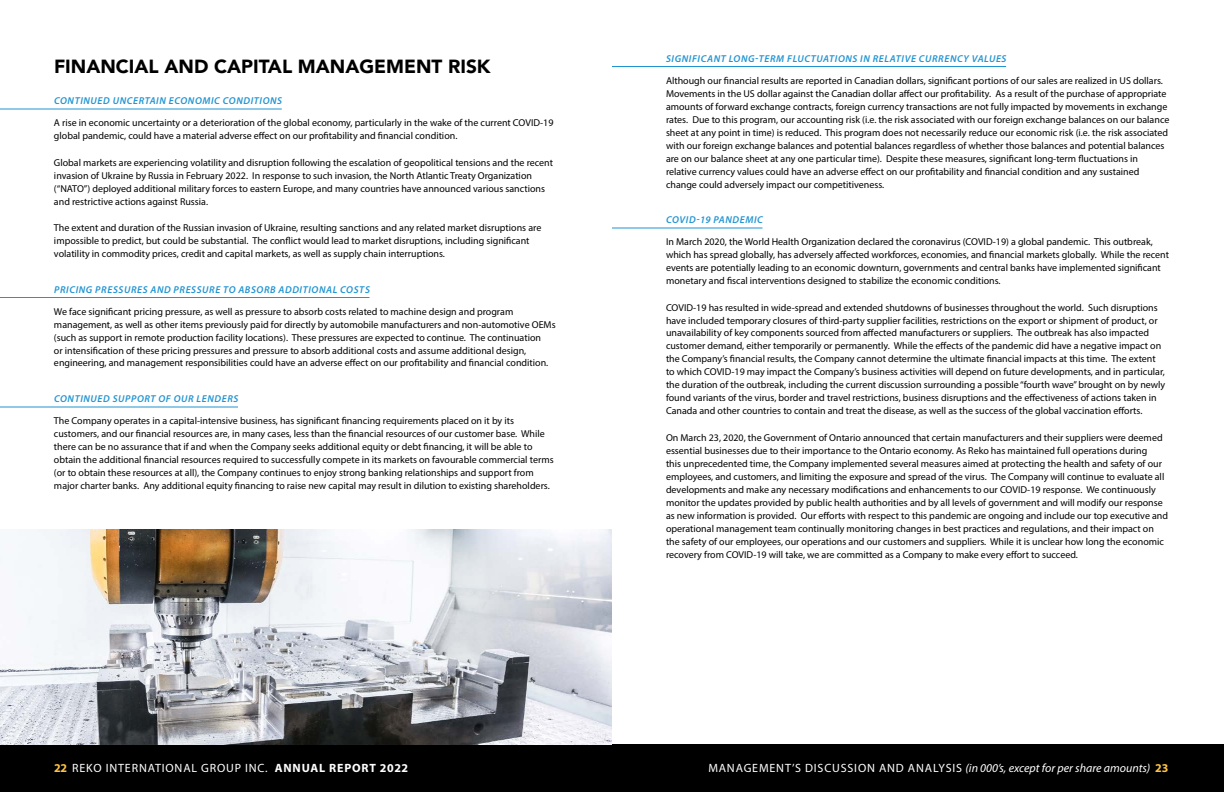
<style>
.page{position:relative;width:1224px;height:792px;background:#fff}
.page>*{position:absolute;margin:0;border:0;box-sizing:border-box;transform-origin:0 0}
.t1{font:900 19px "Avenir";color:#000}
.t2{font:italic 12px "Myriad Pro";color:#fff}
.t3{font:12px "Myriad Pro";letter-spacing:.07em;color:#fff}
.t4{font:10px/13px "Myriad Pro";color:#000}
.t5{font:italic 600 10px "Myriad Pro";letter-spacing:.06em;color:#2194d2}
.s1{font-weight:700;color:#fec341}
.s2{font-weight:700}
.s3{font-style:normal}
.s4{font-weight:700;font-style:normal;color:#fec341}
</style>
<div class="page">
<div style="left:0;top:744px;width:1224px;height:48px;background:#000"></div>
<hr style="left:0;top:108px;width:282px;height:2px;background:#2194d2">
<hr style="left:0;top:297px;width:370px;height:1px;background:#2194d2">
<hr style="left:0;top:406px;width:238px;height:2px;background:#2194d2">
<hr style="left:612px;top:66px;width:394px;height:1px;background:#2194d2">
<hr style="left:612px;top:228px;width:150px;height:1px;background:#2194d2">
<img style="left:0;top:529px;width:612px;height:216px">
<h1 class="t1" style="left:54px;top:50px;width:438px">FINANCIAL AND CAPITAL MANAGEMENT RISK</h1>
<p class="t5" style="left:54px;top:94px;width:230px">CONTINUED UNCERTAIN ECONOMIC CONDITIONS</p>
<p class="t4" style="left:54px;top:116px;width:501px">A rise in economic uncertainty or a deterioration of the global economy, particularly in the wake of the current COVID-19 global pandemic, could have a material adverse effect on our profitability and financial condition.</p>
<p class="t4" style="left:54px;top:155px;width:501px">Global markets are experiencing volatility and disruption following the escalation of geopolitical tensions and the recent invasion of Ukraine by Russia in February 2022. In response to such invasion, the North Atlantic Treaty Organization (“NATO”) deployed additional military forces to eastern Europe, and many countries have announced various sanctions and restrictive actions against Russia.</p>
<p class="t4" style="left:54px;top:221px;width:489px">The extent and duration of the Russian invasion of Ukraine, resulting sanctions and any related market disruptions are impossible to predict, but could be substantial. The conflict would lead to market disruptions, including significant volatility in commodity prices, credit and capital markets, as well as supply chain interruptions.</p>
<p class="t5" style="left:54px;top:283px;width:317px">PRICING PRESSURES AND PRESSURE TO ABSORB ADDITIONAL COSTS</p>
<p class="t4" style="left:54px;top:304px;width:503px">We face significant pricing pressure, as well as pressure to absorb costs related to machine design and program management, as well as other items previously paid for directly by automobile manufacturers and non-automotive OEMs (such as support in remote production facility locations). These pressures are expected to continue. The continuation<br>or intensification of these pricing pressures and pressure to absorb additional costs and assume additional design, engineering, and management responsibilities could have an adverse effect on our profitability and financial condition.</p>
<p class="t5" style="left:54px;top:392px;width:186px">CONTINUED SUPPORT OF OUR LENDERS</p>
<p class="t4" style="left:54px;top:414px;width:501px">The Company operates in a capital-intensive business, has significant financing requirements placed on it by its customers, and our financial resources are, in many cases, less than the financial resources of our customer base. While there can be no assurance that if and when the Company seeks additional equity or debt financing, it will be able to obtain the additional financial resources required to successfully compete in its markets on favourable commercial terms (or to obtain these resources at all), the Company continues to enjoy strong banking relationships and support from major charter banks. Any additional equity financing to raise new capital may result in dilution to existing shareholders.</p>
<p class="t5" style="left:666px;top:52px;width:342px">SIGNIFICANT LONG-TERM FLUCTUATIONS IN RELATIVE CURRENCY VALUES</p>
<p class="t4" style="left:666px;top:73px;width:505px">Although our financial results are reported in Canadian dollars, significant portions of our sales are realized in US dollars.<br>Movements in the US dollar against the Canadian dollar affect our profitability. As a result of the purchase of appropriate amounts of forward exchange contracts, foreign currency transactions are not fully impacted by movements in exchange rates. Due to this program, our accounting risk (i.e. the risk associated with our foreign exchange balances on our balance sheet at any point in time) is reduced. This program does not necessarily reduce our economic risk (i.e. the risk associated with our foreign exchange balances and potential balances regardless of whether those balances and potential balances are on our balance sheet at any one particular time). Despite these measures, significant long-term fluctuations in relative currency values could have an adverse effect on our profitability and financial condition and any sustained change could adversely impact our competitiveness.</p>
<p class="t5" style="left:666px;top:213px;width:98px">COVID-19 PANDEMIC</p>
<p class="t4" style="left:666px;top:235px;width:505px">In March 2020, the World Health Organization declared the coronavirus (COVID-19) a global pandemic. This outbreak, which has spread globally, has adversely affected workforces, economies, and financial markets globally. While the recent events are potentially leading to an economic downturn, governments and central banks have implemented significant monetary and fiscal interventions designed to stabilize the economic conditions.</p>
<p class="t4" style="left:666px;top:300px;width:501px">COVID-19 has resulted in wide-spread and extended shutdowns of businesses throughout the world. Such disruptions have included temporary closures of third-party supplier facilities, restrictions on the export or shipment of product, or unavailability of key components sourced from affected manufacturers or suppliers. The outbreak has also impacted customer demand, either temporarily or permanently. While the effects of the pandemic did have a negative impact on the Company’s financial results, the Company cannot determine the ultimate financial impacts at this time. The extent to which COVID-19 may impact the Company’s business activities will depend on future developments, and in particular, the duration of the outbreak, including the current discussion surrounding a possible “fourth wave” brought on by newly found variants of the virus, border and travel restrictions, business disruptions and the effectiveness of actions taken in Canada and other countries to contain and treat the disease, as well as the success of the global vaccination efforts.</p>
<p class="t4" style="left:666px;top:431px;width:504px">On March 23, 2020, the Government of Ontario announced that certain manufacturers and their suppliers were deemed essential businesses due to their importance to the Ontario economy. As Reko has maintained full operations during<br>this unprecedented time, the Company implemented several measures aimed at protecting the health and safety of our employees, and customers, and limiting the exposure and spread of the virus. The Company will continue to evaluate all developments and make any necessary modifications and enhancements to our COVID-19 response. We continuously monitor the updates provided by public health authorities and by all levels of government and will modify our response as new information is provided. Our efforts with respect to this pandemic are ongoing and include our top executive and operational management team continually monitoring changes in best practices and regulations, and their impact on the safety of our employees, our operations and our customers and suppliers. While it is unclear how long the economic recovery from COVID-19 will take, we are committed as a Company to make every effort to succeed.</p>
<p class="t3" style="left:54px;top:761px;width:356px"><span class="s1">22</span> REKO INTERNATIONAL GROUP INC. <span class="s2">ANNUAL REPORT 2022</span></p>
<p class="t2" style="left:708px;top:761px;width:462px"><span class="s3">MANAGEMENT’S DISCUSSION AND ANALYSIS</span> (in 000’s, except for per share amounts) <span class="s4">23</span></p>
</div>
